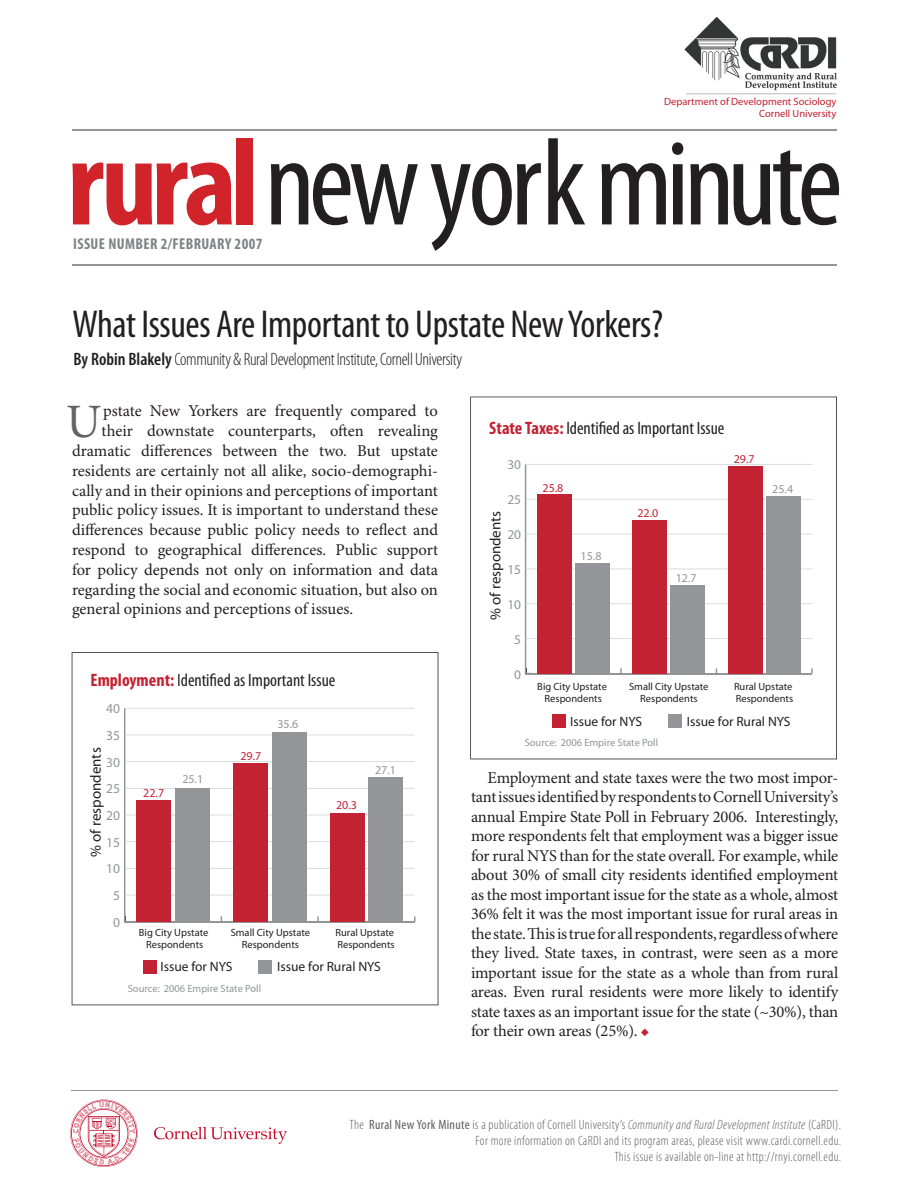
<style>
.page{position:relative;width:918px;height:1188px;background:#fff}
.page>*{position:absolute;margin:0;border:0;box-sizing:border-box;transform-origin:0 0}
.t1{font:condensed 124.5px "Myriad Pro";letter-spacing:-.04em;color:#231f20}
.t2{font:48px "Minion Pro";color:#636366}
.t3{font:condensed 39px "Myriad Pro";letter-spacing:-.01em;color:#231f20}
.t4{font:condensed 18px "Myriad Pro";color:#231f20}
.t5{font:300 condensed 18px "Myriad Pro";letter-spacing:-.02em;color:#231f20}
.t6{font:16.5px/19.5px "Minion Pro";letter-spacing:-.005em;color:#231f20;text-align:justify}
.t7{font:700 condensed 15.75px "Myriad Pro";letter-spacing:.025em;color:#808285}
.t8{font:15px "Myriad";color:#231f20}
.t9{font:13.65px "Myriad";color:#939598}
.t10{font:300 condensed 13.5px/16.2px "Myriad Pro";letter-spacing:.025em;color:#5f5f62;text-align:right}
.t11{font:13.5px "Myriad";color:#231f20}
.t12{font:13.35px "Myriad";color:#939598}
.t13{font:12px "Myriad";color:#c32232}
.t14{font:12px "Myriad";color:#939598}
.t15{font:10.5px/12px "Myriad";color:#231f20;text-align:center}
.t16{font:10.5px "Myriad";color:#939598}
.t17{font:10.5px/12.6px "Myriad Pro";color:#c32232;text-align:right}
.s1{font-weight:700;color:#d1232a}
.s2{font-weight:600}
.s3{font-weight:700;color:#c32232}
.s4{color:#c32232}
.s5{font-weight:400}
.s6{font-style:italic}
</style>
<div class="page">
<img style="left:684px;top:16px;width:153px;height:79px">
<svg style="left:72px;top:652px;width:366px;height:353px"></svg>
<svg style="left:470px;top:397px;width:367px;height:362px"></svg>
<hr style="left:72px;top:129px;width:765px;height:2px;background:#939598">
<svg style="left:70px;top:1100px;width:68px;height:67px"></svg>
<svg style="left:154px;top:1127px;width:133px;height:17px"></svg>
<hr style="left:71px;top:1090px;width:767px;height:1px;background:#939598">
<hr style="left:72px;top:264px;width:765px;height:2px;background:#939598">
<div style="left:143px;top:960px;width:14px;height:14px;background:#c32232"></div>
<div style="left:258px;top:960px;width:14px;height:14px;background:#939598"></div>
<hr style="left:125px;top:921px;width:290px;height:1px;background:#939598">
<hr style="left:124px;top:708px;width:1px;height:214px;background:#939598">
<svg style="left:125px;top:916px;width:7px;height:5px"></svg>
<hr style="left:125px;top:895px;width:289px;height:1px;background:#d1d2d4">
<hr style="left:125px;top:868px;width:289px;height:1px;background:#d1d2d4">
<hr style="left:125px;top:841px;width:289px;height:1px;background:#d1d2d4">
<hr style="left:125px;top:815px;width:289px;height:1px;background:#d1d2d4">
<hr style="left:125px;top:788px;width:289px;height:1px;background:#d1d2d4">
<hr style="left:125px;top:761px;width:289px;height:1px;background:#d1d2d4">
<hr style="left:125px;top:735px;width:289px;height:1px;background:#d1d2d4">
<hr style="left:125px;top:708px;width:289px;height:1px;background:#d1d2d4">
<div style="left:175px;top:788px;width:35px;height:134px;background:#939598"></div>
<div style="left:272px;top:732px;width:34px;height:190px;background:#939598"></div>
<div style="left:368px;top:777px;width:35px;height:145px;background:#939598"></div>
<div style="left:136px;top:801px;width:35px;height:121px;background:#c32232"></div>
<div style="left:233px;top:763px;width:35px;height:159px;background:#c32232"></div>
<div style="left:330px;top:813px;width:34px;height:109px;background:#c32232"></div>
<div style="left:552px;top:714px;width:14px;height:14px;background:#c32232"></div>
<div style="left:668px;top:714px;width:14px;height:14px;background:#939598"></div>
<hr style="left:526px;top:673px;width:286px;height:1px;background:#939598">
<hr style="left:525px;top:464px;width:1px;height:210px;background:#939598">
<svg style="left:526px;top:668px;width:7px;height:5px"></svg>
<hr style="left:526px;top:638px;width:287px;height:1px;background:#d1d2d4">
<hr style="left:526px;top:603px;width:287px;height:1px;background:#d1d2d4">
<hr style="left:526px;top:569px;width:287px;height:1px;background:#d1d2d4">
<hr style="left:526px;top:534px;width:287px;height:1px;background:#d1d2d4">
<hr style="left:526px;top:499px;width:287px;height:1px;background:#d1d2d4">
<hr style="left:526px;top:464px;width:287px;height:1px;background:#d1d2d4">
<div style="left:575px;top:563px;width:35px;height:111px;background:#939598"></div>
<div style="left:671px;top:585px;width:34px;height:89px;background:#939598"></div>
<div style="left:766px;top:496px;width:34px;height:178px;background:#939598"></div>
<div style="left:537px;top:494px;width:34px;height:180px;background:#c32232"></div>
<div style="left:632px;top:520px;width:35px;height:154px;background:#c32232"></div>
<div style="left:728px;top:466px;width:34px;height:208px;background:#c32232"></div>
<p class="t17" style="left:664px;top:95px;width:174px">Department of Development Sociology<br>Cornell University</p>
<h1 class="t1" style="left:67px;top:116px;width:777px"><span class="s1">rural</span>new york minute</h1>
<p class="t7" style="left:73px;top:236px;width:191px">ISSUE NUMBER 2/FEBRUARY 2007</p>
<h3 class="t3" style="left:72px;top:303px;width:592px">What Issues Are Important to Upstate New Yorkers?</h3>
<p class="t5" style="left:73px;top:349px;width:390px"><span class="s2">By Robin Blakely</span> Community &amp; Rural Development Institute, Cornell University</p>
<p class="t6" style="left:103px;top:402px;width:336px">pstate New Yorkers are frequently compared to</p>
<p class="t6" style="left:102px;top:422px;width:338px">their downstate counterparts, often revealing</p>
<p class="t6" style="left:72px;top:442px;width:367px">dramatic differences between the two. But upstate</p>
<p class="t6" style="left:72px;top:462px;width:368px">residents are certainly not all alike, socio-demographi-</p>
<p class="t6" style="left:72px;top:481px;width:367px">cally and in their opinions and perceptions of important</p>
<p class="t6" style="left:72px;top:501px;width:367px">public policy issues. It is important to understand these</p>
<p class="t6" style="left:72px;top:521px;width:368px">differences because public policy needs to reflect and</p>
<p class="t6" style="left:72px;top:541px;width:368px">respond to geographical differences. Public support</p>
<p class="t6" style="left:72px;top:561px;width:368px">for policy depends not only on information and data</p>
<p class="t6" style="left:72px;top:580px;width:367px">regarding the social and economic situation, but also on</p>
<p class="t6" style="left:72px;top:600px;width:283px">general opinions and perceptions of issues.</p>
<h2 class="t2" style="left:66px;top:393px;width:37px">U</h2>
<p class="t4" style="left:91px;top:670px;width:246px"><span class="s3">Employment:</span> Identified as Important Issue</p>
<p class="t9" style="left:106px;top:702px;width:15px">40</p>
<p class="t9" style="left:106px;top:729px;width:15px">35</p>
<p class="t8" style="left:88px;top:857px;width:111px;rotate:-90deg">% of respondents</p>
<p class="t9" style="left:106px;top:755px;width:15px">30</p>
<p class="t9" style="left:106px;top:782px;width:15px">25</p>
<p class="t9" style="left:106px;top:809px;width:15px">20</p>
<p class="t9" style="left:106px;top:835px;width:15px">15</p>
<p class="t9" style="left:106px;top:862px;width:15px">10</p>
<p class="t9" style="left:113px;top:889px;width:8px">5</p>
<p class="t9" style="left:113px;top:915px;width:8px">0</p>
<p class="t13" style="left:143px;top:787px;width:22px">22.7</p>
<p class="t14" style="left:182px;top:773px;width:22px">25.1</p>
<p class="t13" style="left:240px;top:750px;width:22px">29.7</p>
<p class="t14" style="left:277px;top:718px;width:22px">35.6</p>
<p class="t13" style="left:336px;top:799px;width:22px">20.3</p>
<p class="t14" style="left:375px;top:764px;width:22px">27.1</p>
<p class="t15" style="left:139px;top:927px;width:71px">Big City Upstate<br>Respondents</p>
<p class="t15" style="left:231px;top:927px;width:81px">Small City Upstate<br>Respondents</p>
<p class="t15" style="left:336px;top:927px;width:61px;text-align:left">Rural Upstate<br>Respondents</p>
<p class="t16" style="left:128px;top:984px;width:135px">Source: 2006 Empire State Poll</p>
<p class="t11" style="left:161px;top:959px;width:74px">Issue for NYS</p>
<p class="t11" style="left:277px;top:959px;width:105px">Issue for Rural NYS</p>
<p class="t4" style="left:489px;top:419px;width:237px"><span class="s3">State Taxes:</span> Identified as Important Issue</p>
<p class="t12" style="left:507px;top:458px;width:15px">30</p>
<p class="t12" style="left:507px;top:493px;width:15px">25</p>
<p class="t8" style="left:488px;top:620px;width:111px;rotate:-90deg">% of respondents</p>
<p class="t12" style="left:507px;top:528px;width:15px">20</p>
<p class="t12" style="left:507px;top:563px;width:15px">15</p>
<p class="t12" style="left:507px;top:598px;width:15px">10</p>
<p class="t12" style="left:514px;top:633px;width:8px">5</p>
<p class="t12" style="left:514px;top:667px;width:8px">0</p>
<p class="t13" style="left:543px;top:482px;width:22px">25.8</p>
<p class="t14" style="left:581px;top:550px;width:22px">15.8</p>
<p class="t13" style="left:637px;top:507px;width:22px">22.0</p>
<p class="t14" style="left:676px;top:572px;width:22px">12.7</p>
<p class="t13" style="left:734px;top:453px;width:22px">29.7</p>
<p class="t14" style="left:772px;top:483px;width:22px">25.4</p>
<p class="t15" style="left:537px;top:681px;width:71px">Big City Upstate<br>Respondents</p>
<p class="t15" style="left:629px;top:681px;width:81px">Small City Upstate<br>Respondents</p>
<p class="t15" style="left:734px;top:681px;width:61px;text-align:left">Rural Upstate<br>Respondents</p>
<p class="t11" style="left:570px;top:715px;width:74px">Issue for NYS</p>
<p class="t11" style="left:687px;top:715px;width:105px">Issue for Rural NYS</p>
<p class="t16" style="left:525px;top:737px;width:135px">Source: 2006 Empire State Poll</p>
<p class="t6" style="left:471px;top:768px;width:369px;text-indent:16px">Employment and state taxes were the two most impor&shy;tant issues identified by respondents to Cornell University’s annual Empire State Poll in February 2006. Interestingly, more respondents felt that employment was a bigger issue for rural NYS than for the state overall. For example, while about 30% of small city residents identified employment as the most important issue for the state as a whole, almost 36% felt it was the most important issue for rural areas in the state. This is true for all respondents, regardless of where they lived. State taxes, in contrast, were seen as a more important issue for the state as a whole than from rural areas. Even rural residents were more likely to identify state taxes as an important issue for the state (~30%), than for their own areas (25%). <span class="s4">◆</span></p>
<p class="t10" style="left:350px;top:1117px;width:493px">The <span class="s5">Rural New York Minute</span> is a publication of Cornell University’s <span class="s6">Community and Rural Development Institute</span> (CaRDI).<br>For more information on CaRDI and its program areas, please visit www.cardi.cornell.edu.<br>This issue is available on-line at http://rnyi.cornell.edu.</p>
</div>
